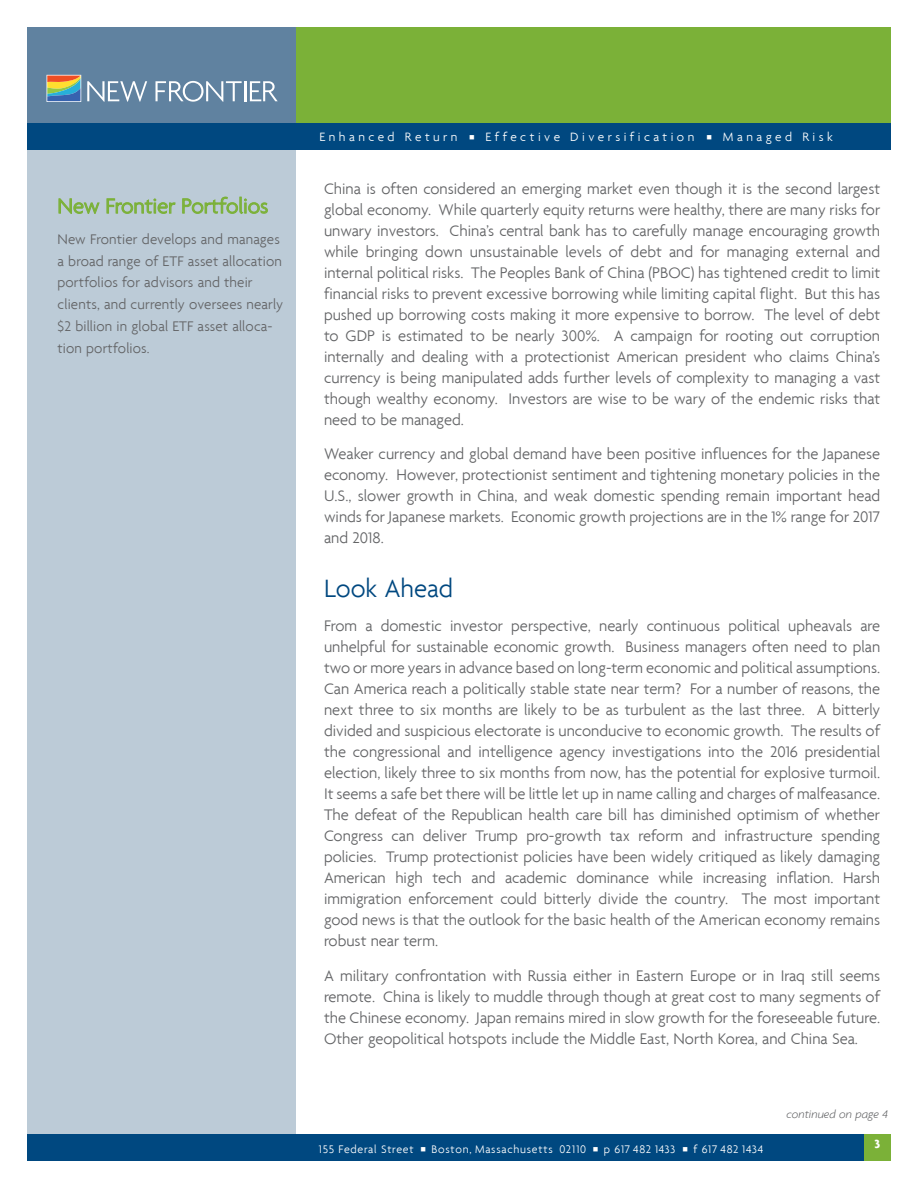
<style>
.page{position:relative;width:918px;height:1188px;background:#fff}
.page>*{position:absolute;margin:0;border:0;box-sizing:border-box;transform-origin:0 0}
.t1{font:300 27px "Agenda";color:#004880}
.t2{font:300 22.5px "Agenda";color:#7bb138}
.t3{font:300 16.5px/21px "Agenda";color:#636466;text-align:justify}
.t4{font:300 15px/21.8px "Agenda";letter-spacing:.01em;color:#636466}
.t5{font:300 13.05px "Agenda";letter-spacing:.265em;color:#fff}
.t6{font:700 12.75px "Agenda";color:#fff}
.t7{font:italic 300 12px "Agenda";letter-spacing:.005em;color:#636466}
.t8{font:300 11.85px "Agenda";letter-spacing:.065em;color:#fff}
</style>
<div class="page">
<div style="left:27px;top:27px;width:864px;height:108px;background:#7bb138"></div>
<div style="left:27px;top:27px;width:268px;height:108px;background:#6082a0"></div>
<div style="left:47px;top:75px;width:34px;height:27px;border:1px solid #fff"></div>
<svg style="left:87px;top:81px;width:60px;height:21px"></svg>
<svg style="left:156px;top:81px;width:86px;height:21px"></svg>
<hr style="left:244px;top:81px;width:2px;height:20px;background:#fff">
<svg style="left:250px;top:81px;width:28px;height:20px"></svg>
<svg style="left:47px;top:76px;width:33px;height:25px"></svg>
<div style="left:27px;top:123px;width:268px;height:1038px;background:#bccbd7"></div>
<div style="left:27px;top:1134px;width:864px;height:27px;background:#004880"></div>
<div style="left:27px;top:123px;width:864px;height:27px;background:#004880"></div>
<div style="left:864px;top:1134px;width:27px;height:27px;background:#7bb138"></div>
<svg style="left:59px;top:198px;width:41px;height:16px"></svg>
<svg style="left:107px;top:198px;width:69px;height:16px"></svg>
<svg style="left:182px;top:197px;width:86px;height:17px"></svg>
<h2 class="t2" style="left:57px;top:193px;width:212px">New Frontier Portfolios</h2>
<p class="t4" style="left:57px;top:228px;width:227px">New Frontier develops and manages a broad range of ETF asset allocation portfolios for advisors and their clients, and currently oversees nearly $2 billion in global ETF asset alloca&shy;tion portfolios.</p>
<p class="t5" style="left:319px;top:129px;width:140px">Enhanced Return</p>
<p class="t5" style="left:485px;top:129px;width:210px">Effective Diversification</p>
<p class="t5" style="left:723px;top:129px;width:111px">Managed Risk</p>
<p class="t3" style="left:324px;top:178px;width:558px">China is often considered an emerging market even though it is the second largest global economy. While quarterly equity returns were healthy, there are many risks for unwary investors. China’s central bank has to carefully manage encouraging growth while bringing down unsustainable levels of debt and for managing external and internal political risks. The Peoples Bank of China (PBOC) has tightened credit to limit financial risks to prevent excessive borrowing while limiting capital flight. But this has pushed up borrowing costs making it more expensive to borrow. The level of debt to GDP is estimated to be nearly 300%. A campaign for rooting out corruption internally and dealing with a protectionist American president who claims China’s currency is being manipulated adds further levels of complexity to managing a vast though wealthy economy. Investors are wise to be wary of the endemic risks that need to be managed.</p>
<p class="t3" style="left:324px;top:443px;width:558px">Weaker currency and global demand have been positive influences for the Japanese economy. However, protectionist sentiment and tightening monetary policies in the U.S., slower growth in China, and weak domestic spending remain important head winds for Japanese markets. Economic growth projections are in the 1% range for 2017 and 2018.</p>
<h1 class="t1" style="left:324px;top:572px;width:131px">Look Ahead</h1>
<p class="t3" style="left:324px;top:615px;width:558px">From a domestic investor perspective, nearly continuous political upheavals are unhelpful for sustainable economic growth. Business managers often need to plan two or more years in advance based on long-term economic and political assumptions.<br>Can America reach a politically stable state near term? For a number of reasons, the next three to six months are likely to be as turbulent as the last three. A bitterly divided and suspicious electorate is unconducive to economic growth. The results of the congressional and intelligence agency investigations into the 2016 presidential election, likely three to six months from now, has the potential for explosive turmoil.<br>It seems a safe bet there will be little let up in name calling and charges of malfeasance.<br>The defeat of the Republican health care bill has diminished optimism of whether Congress can deliver Trump pro-growth tax reform and infrastructure spending policies. Trump protectionist policies have been widely critiqued as likely damaging American high tech and academic dominance while increasing inflation. Harsh immigration enforcement could bitterly divide the country. The most important good news is that the outlook for the basic health of the American economy remains robust near term.</p>
<p class="t3" style="left:324px;top:965px;width:558px">A military confrontation with Russia either in Eastern Europe or in Iraq still seems remote. China is likely to muddle through though at great cost to many segments of the Chinese economy. Japan remains mired in slow growth for the foreseeable future.<br>Other geopolitical hotspots include the Middle East, North Korea, and China Sea.</p>
<p class="t8" style="left:319px;top:1142px;width:96px">155 Federal Street</p>
<p class="t8" style="left:432px;top:1142px;width:156px">Boston, Massachusetts 02110</p>
<p class="t8" style="left:604px;top:1142px;width:73px">p 617 482 1433</p>
<p class="t8" style="left:694px;top:1142px;width:71px">f 617 482 1434</p>
<p class="t7" style="left:787px;top:1107px;width:103px">continued on page 4</p>
<p class="t6" style="left:875px;top:1136px;width:7px">3</p>
</div>
